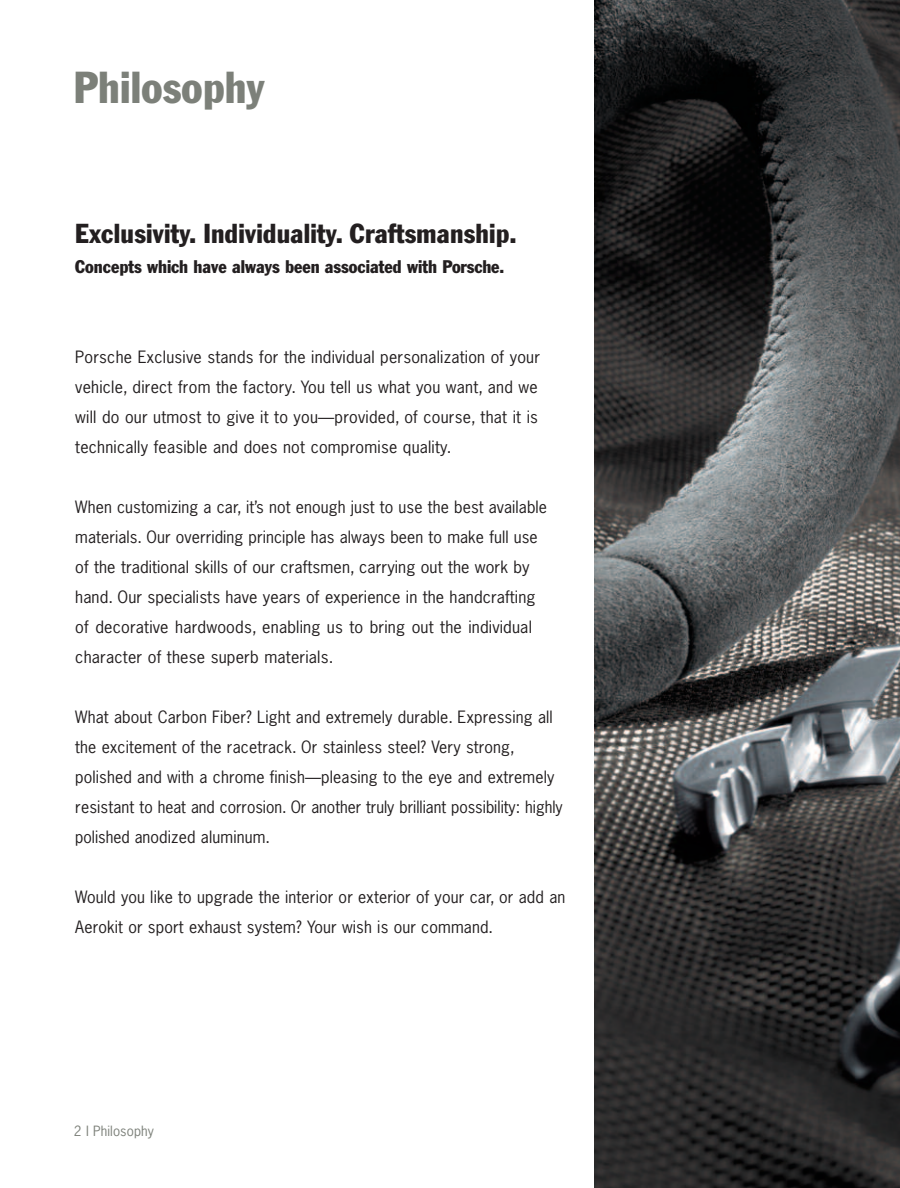
<style>
.page{position:relative;width:900px;height:1188px;background:#fff}
.page>*{position:absolute;margin:0;border:0;box-sizing:border-box;transform-origin:0 0}
.t1{font:condensed 44px "Porsche Franklin Gothic";letter-spacing:.005em;color:#7c8079}
.t2{font:condensed 27px "Porsche Franklin Gothic";letter-spacing:.01em;color:#231f20}
.t3{font:condensed 18px "Porsche Franklin Gothic";color:#231f20}
.t4{font:16px/30px "Porsche News Gothic";letter-spacing:.01em;color:#231f20}
.t5{font:13.4px "Porsche News Gothic";letter-spacing:.01em;color:#7c8079}
</style>
<div class="page">
<img style="left:595px;top:0;width:305px;height:1188px">
<h1 class="t1" style="left:74px;top:72px;width:192px">Philosophy</h1>
<h2 class="t2" style="left:75px;top:224px;width:443px">Exclusivity. Individuality. Craftsmanship.</h2>
<p class="t3" style="left:75px;top:260px;width:431px">Concepts which have always been associated with Porsche.</p>
<p class="t4" style="left:75px;top:343px;width:466px">Porsche Exclusive stands for the individual personalization of your vehicle, direct from the factory. You tell us what you want, and we will do our utmost to give it to you—provided, of course, that it is technically feasible and does not compromise quality.</p>
<p class="t4" style="left:75px;top:493px;width:473px">When customizing a car, it’s not enough just to use the best available materials. Our overriding principle has always been to make full use of the traditional skills of our craftsmen, carrying out the work by hand. Our specialists have years of experience in the handcrafting of decorative hardwoods, enabling us to bring out the individual character of these superb materials.</p>
<p class="t4" style="left:75px;top:703px;width:489px">What about Carbon Fiber? Light and extremely durable. Expressing all the excitement of the racetrack. Or stainless steel? Very strong, polished and with a chrome finish—pleasing to the eye and extremely resistant to heat and corrosion. Or another truly brilliant possibility: highly polished anodized aluminum.</p>
<p class="t4" style="left:75px;top:883px;width:492px">Would you like to upgrade the interior or exterior of your car, or add an<br>Aerokit or sport exhaust system? Your wish is our command.</p>
<p class="t5" style="left:74px;top:1125px;width:82px">2 I Philosophy</p>
</div>
